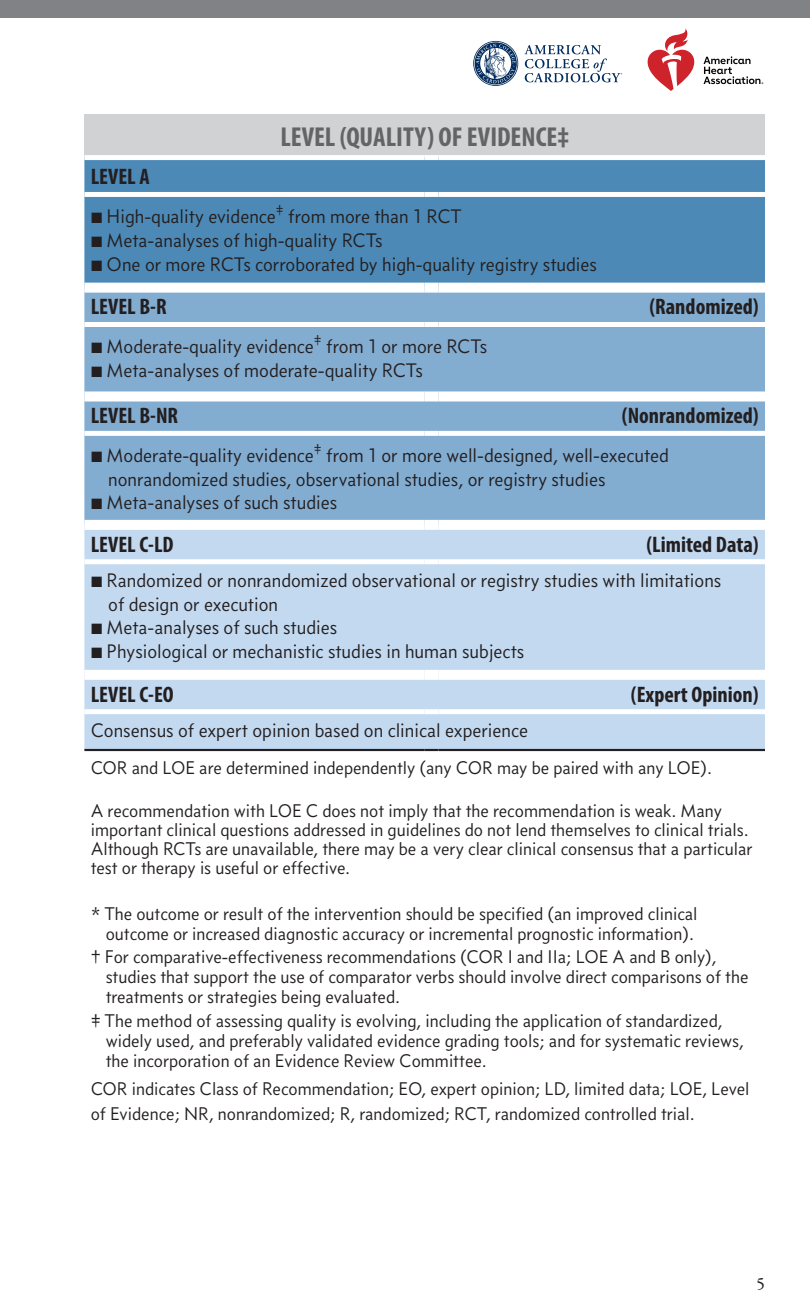
<style>
.page{position:relative;width:810px;height:1305px;background:#fff}
.page>*{position:absolute;margin:0;border:0;box-sizing:border-box;transform-origin:0 0}
.Table_column_head{font:700 condensed 27.5px "Myriad Pro";color:#646466}
.t1{font:700 condensed 22.5px "Myriad Pro";color:#231f20}
.t2{font:20px/23.8px "Concourse T3";color:#231f20}
.Footnotes{font:18.75px/20px "Concourse T3";color:#231f20}
.t3{font:17.5px "Garamond Premr Pro";color:#231f20}
.s1{font-family:"Menlo"}
</style>
<div class="page">
<svg style="left:473px;top:41px;width:45px;height:45px"></svg>
<svg style="left:524px;top:45px;width:98px;height:37px"></svg>
<svg style="left:704px;top:56px;width:59px;height:28px"></svg>
<svg style="left:648px;top:28px;width:47px;height:63px"></svg>
<div style="left:0;top:0;width:810px;height:18px;background:#808285"></div>
<div style="left:84px;top:114px;width:681px;height:44px;background:#d1d2d4"></div>
<div style="left:84px;top:160px;width:681px;height:123px;background:#4c89b6"></div>
<div style="left:84px;top:293px;width:681px;height:227px;background:#83acd1"></div>
<div style="left:84px;top:530px;width:681px;height:140px;background:#c3d9f0"></div>
<div style="left:84px;top:680px;width:681px;height:69px;background:#c3d9f0"></div>
<hr style="left:84px;top:749px;width:341px;height:2px;background:#231f20">
<svg style="left:425px;top:749px;width:13px;height:2px"></svg>
<hr style="left:438px;top:749px;width:327px;height:2px;background:#231f20">
<div style="left:84px;top:192px;width:341px;height:5px;background:#fff"></div>
<div style="left:425px;top:192px;width:13px;height:5px;background:#fff"></div>
<div style="left:438px;top:192px;width:327px;height:5px;background:#fff"></div>
<div style="left:84px;top:322px;width:341px;height:5px;background:#fff"></div>
<div style="left:425px;top:322px;width:13px;height:5px;background:#fff"></div>
<div style="left:438px;top:322px;width:327px;height:5px;background:#fff"></div>
<div style="left:84px;top:431px;width:341px;height:5px;background:#fff"></div>
<div style="left:425px;top:431px;width:13px;height:5px;background:#fff"></div>
<div style="left:438px;top:431px;width:327px;height:5px;background:#fff"></div>
<div style="left:84px;top:559px;width:341px;height:5px;background:#fff"></div>
<div style="left:425px;top:559px;width:13px;height:5px;background:#fff"></div>
<div style="left:438px;top:559px;width:327px;height:5px;background:#fff"></div>
<div style="left:84px;top:709px;width:341px;height:5px;background:#fff"></div>
<div style="left:425px;top:709px;width:13px;height:5px;background:#fff"></div>
<div style="left:438px;top:709px;width:327px;height:5px;background:#fff"></div>
<div style="left:84px;top:391px;width:341px;height:10px;background:#fff"></div>
<div style="left:425px;top:391px;width:13px;height:10px;background:#fff"></div>
<div style="left:438px;top:391px;width:327px;height:10px;background:#fff"></div>
<div style="left:84px;top:155px;width:341px;height:5px;background:#fff"></div>
<div style="left:425px;top:155px;width:13px;height:5px;background:#fff"></div>
<div style="left:438px;top:155px;width:327px;height:5px;background:#fff"></div>
<p class="Table_column_head" style="left:280px;top:120px;width:290px">LEVEL (QUALITY) OF EVIDENCE‡</p>
<p class="t1" style="left:91px;top:163px;width:60px">LEVEL A</p>
<p class="t2" style="left:91px;top:204px;width:373px"><span class="s1">◼</span> High-quality evidence<sup>‡</sup> from more than 1 RCT</p>
<p class="t2" style="left:91px;top:228px;width:293px"><span class="s1">◼</span> Meta-analyses of high-quality RCTs</p>
<p class="t2" style="left:91px;top:252px;width:508px"><span class="s1">◼</span> One or more RCTs corroborated by high-quality registry studies</p>
<p class="t1" style="left:91px;top:293px;width:77px">LEVEL B-R</p>
<p class="t1" style="left:649px;top:293px;width:111px">(Randomized)</p>
<p class="t2" style="left:91px;top:334px;width:398px"><span class="s1">◼</span> Moderate-quality evidence<sup>‡</sup> from 1 or more RCTs</p>
<p class="t2" style="left:91px;top:358px;width:334px"><span class="s1">◼</span> Meta-analyses of moderate-quality RCTs</p>
<p class="t1" style="left:91px;top:402px;width:89px">LEVEL B-NR</p>
<p class="t1" style="left:622px;top:402px;width:138px">(Nonrandomized)</p>
<p class="t2" style="left:108px;top:443px;width:562px;text-indent:-18px"><span class="s1">◼</span> Moderate-quality evidence<sup>‡</sup> from 1 or more well-designed, well-executed nonrandomized studies, observational studies, or registry studies</p>
<p class="t2" style="left:91px;top:491px;width:248px"><span class="s1">◼</span> Meta-analyses of such studies</p>
<p class="t1" style="left:91px;top:530px;width:84px">LEVEL C-LD</p>
<p class="t1" style="left:646px;top:530px;width:114px">(Limited Data)</p>
<p class="t2" style="left:108px;top:568px;width:615px;text-indent:-18px"><span class="s1">◼</span> Randomized or nonrandomized observational or registry studies with limitations of design or execution</p>
<p class="t2" style="left:91px;top:616px;width:248px"><span class="s1">◼</span> Meta-analyses of such studies</p>
<p class="t2" style="left:91px;top:639px;width:435px"><span class="s1">◼</span> Physiological or mechanistic studies in human subjects</p>
<p class="t1" style="left:91px;top:680px;width:85px">LEVEL C-EO</p>
<p class="t1" style="left:631px;top:680px;width:129px">(Expert Opinion)</p>
<p class="t2" style="left:91px;top:718px;width:439px">Consensus of expert opinion based on clinical experience</p>
<p class="Footnotes" style="left:91px;top:757px;width:623px">COR and LOE are determined independently (any COR may be paired with any LOE).</p>
<p class="Footnotes" style="left:91px;top:802px;width:663px;line-height:18.8px">A recommendation with LOE C does not imply that the recommendation is weak. Many important clinical questions addressed in guidelines do not lend themselves to clinical trials.<br>Although RCTs are unavailable, there may be a very clear clinical consensus that a particular test or therapy is useful or effective.</p>
<p class="Footnotes" style="left:91px;top:903px;width:608px;text-align:right">* The outcome or result of the intervention should be specified (an improved clinical outcome or increased diagnostic accuracy or incremental prognostic information).</p>
<p class="Footnotes" style="left:106px;top:947px;width:644px;text-indent:-15px">† For comparative-effectiveness recommendations (COR I and IIa; LOE A and B only), studies that support the use of comparator verbs should involve direct comparisons of the treatments or strategies being evaluated.</p>
<p class="Footnotes" style="left:106px;top:1010px;width:640px;text-indent:-15px">‡ The method of assessing quality is evolving, including the application of standardized, widely used, and preferably validated evidence grading tools; and for systematic reviews, the incorporation of an Evidence Review Committee.</p>
<p class="Footnotes" style="left:91px;top:1076px;width:660px;line-height:25px">COR indicates Class of Recommendation; EO, expert opinion; LD, limited data; LOE, Level of Evidence; NR, nonrandomized; R, randomized; RCT, randomized controlled trial.</p>
<p class="t3" style="left:756px;top:1273px;width:10px">5</p>
</div>
